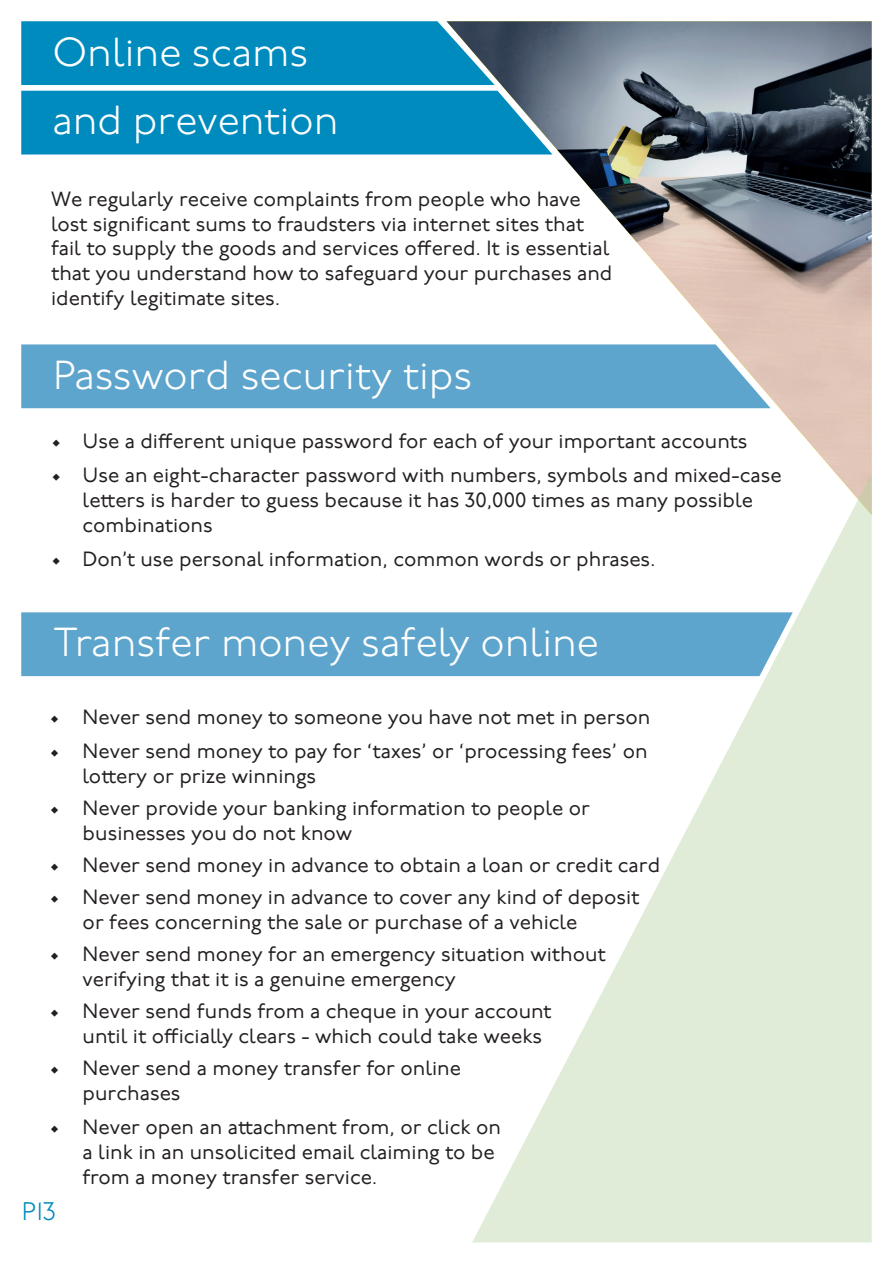
<style>
.page{position:relative;width:893px;height:1263px;background:#fff}
.page>*{position:absolute;margin:0;border:0;box-sizing:border-box;transform-origin:0 0}
.t1{font:300 40.5px/67.5px "P22 Underground";color:#fff}
.t2{font:300 25.5px "P22 Underground";color:#008bbe}
.t3{font:20.7px/24.8px "P22 Underground";color:#231f20}
</style>
<div class="page">
<div style="left:21px;top:91px;width:425px;height:63px;background:#008bbe"></div>
<img style="left:446px;top:21px;width:426px;height:452px">
<svg style="left:472px;top:473px;width:400px;height:769px;fill:#e0ecd7"></svg>
<svg style="left:21px;top:21px;width:474px;height:64px;background:#078aba"></svg>
<div style="left:21px;top:344px;width:750px;height:64px;background:#5ea5cd"></div>
<div style="left:21px;top:612px;width:772px;height:64px;background:#5ea5cd"></div>
<h1 class="t1" style="left:52px;top:20px;width:288px">Online scams and prevention</h1>
<p class="t3" style="left:51px;top:187px;width:563px">We regularly receive complaints from people who have lost significant sums to fraudsters via internet sites that fail to supply the goods and services offered. It is essential that you understand how to safeguard your purchases and identify legitimate sites.</p>
<h1 class="t1" style="left:53px;top:343px;width:421px">Password security tips</h1>
<p class="t3" style="left:51px;top:430px;width:698px">• Use a different unique password for each of your important accounts</p>
<p class="t3" style="left:83px;top:464px;width:700px;text-indent:-31px">• Use an eight-character password with numbers, symbols and mixed-case letters is harder to guess because it has 30,000 times as many possible combinations</p>
<p class="t3" style="left:51px;top:547px;width:606px">• Don’t use personal information, common words or phrases.</p>
<h1 class="t1" style="left:53px;top:610px;width:547px">Transfer money safely online</h1>
<p class="t3" style="left:50px;top:705px;width:602px">• Never send money to someone you have not met in person</p>
<p class="t3" style="left:83px;top:739px;width:566px;text-indent:-33px">• Never send money to pay for ‘taxes’ or ‘processing fees’ on lottery or prize winnings</p>
<p class="t3" style="left:83px;top:796px;width:509px;text-indent:-33px">• Never provide your banking information to people or businesses you do not know</p>
<p class="t3" style="left:50px;top:853px;width:612px">• Never send money in advance to obtain a loan or credit card</p>
<p class="t3" style="left:83px;top:886px;width:558px;text-indent:-33px">• Never send money in advance to cover any kind of deposit or fees concerning the sale or purchase of a vehicle</p>
<p class="t3" style="left:83px;top:943px;width:525px;text-indent:-33px">• Never send money for an emergency situation without verifying that it is a genuine emergency</p>
<p class="t3" style="left:83px;top:1000px;width:470px;text-indent:-33px">• Never send funds from a cheque in your account until it officially clears - which could take weeks</p>
<p class="t3" style="left:83px;top:1057px;width:380px;text-indent:-33px">• Never send a money transfer for online purchases</p>
<p class="t3" style="left:83px;top:1115px;width:420px;text-indent:-33px">• Never open an attachment from, or click on a link in an unsolicited email claiming to be from a money transfer service.</p>
<p class="t2" style="left:22px;top:1197px;width:36px">P13</p>
</div>
